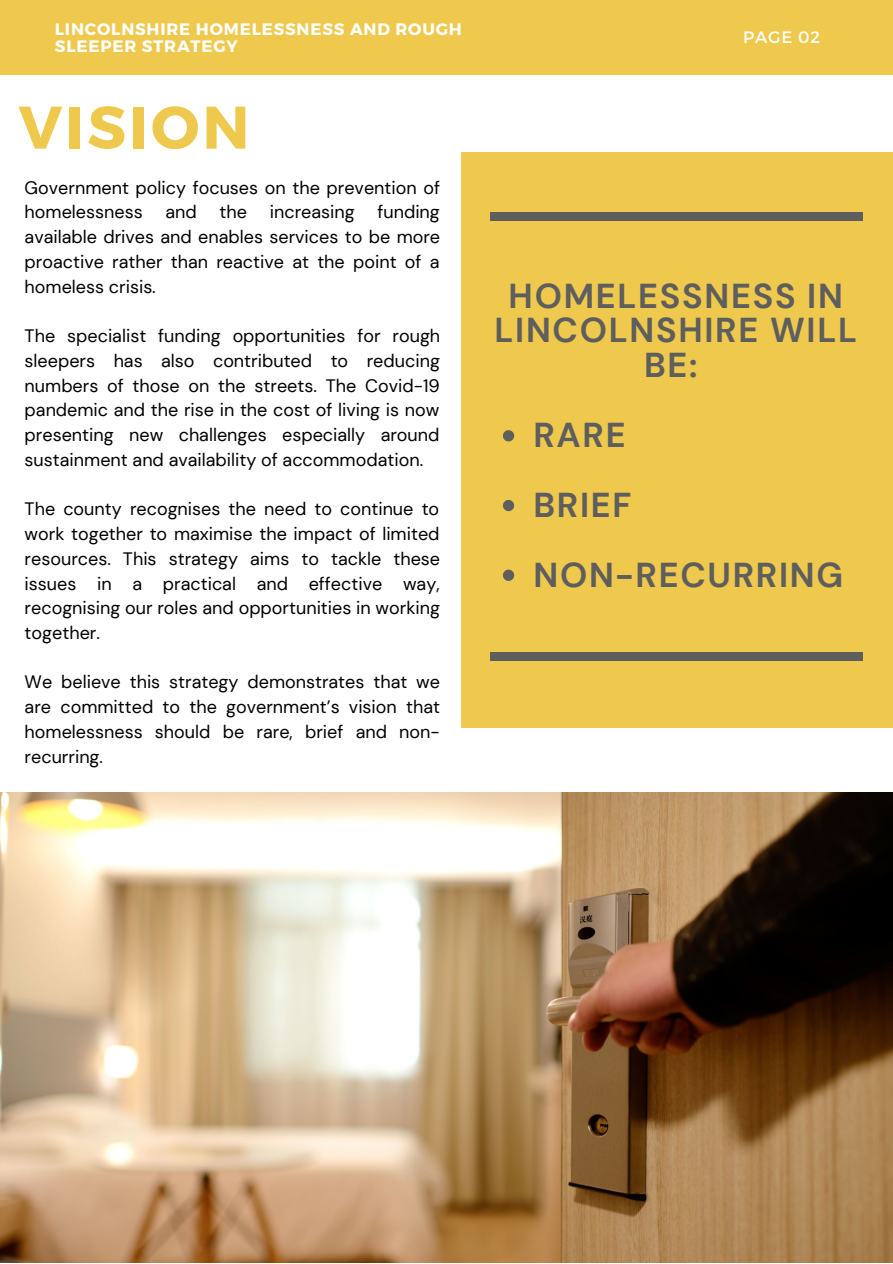
<style>
.page{position:relative;width:893px;height:1264px;background:#fff}
.page>*{position:absolute;margin:0;border:0;box-sizing:border-box;transform-origin:0 0}
.t1{font:700 60px "Montserrat";letter-spacing:.05em;color:#eec94d}
.t2{font:700 34.5px/69.8px "DM Sans";letter-spacing:.05em;color:#5e5e5e}
.t3{font:18px/24.8px "DM Sans";color:#000;text-align:justify}
.t4{font:700 16.5px/16.8px "Montserrat";letter-spacing:.05em;color:#fff}
.t5{font:16.5px "Montserrat";letter-spacing:.05em;color:#fff}
</style>
<div class="page">
<div style="left:0;top:0;width:892px;height:74px;background:#eec94d"></div>
<div style="left:461px;top:153px;width:431px;height:574px;background:#eec94d"></div>
<div style="left:490px;top:213px;width:372px;height:7px;background:#5e5e5e"></div>
<img style="left:0;top:792px;width:892px;height:470px">
<svg style="left:503px;top:430px;width:11px;height:11px"></svg>
<svg style="left:503px;top:500px;width:11px;height:11px"></svg>
<svg style="left:503px;top:569px;width:11px;height:12px"></svg>
<div style="left:490px;top:652px;width:372px;height:8px;background:#5e5e5e"></div>
<p class="t4" style="left:55px;top:20px;width:408px">LINCOLNSHIRE HOMELESSNESS AND ROUGH<br>SLEEPER STRATEGY</p>
<h1 class="t1" style="left:19px;top:88px;width:232px">VISION</h1>
<p class="t3" style="left:25px;top:175px;width:417px">Government policy focuses on the prevention of homelessness</p>
<p class="t3" style="left:25px;top:200px;width:417px;text-indent:353px">funding available drives and enables services to be more proactive rather than reactive at the point of a homeless crisis.</p>
<p class="t3" style="left:25px;top:323px;width:417px">The specialist funding opportunities for rough sleepers has also contributed to reducing numbers of those on the streets. The Covid-19 pandemic and the rise in the cost of living is now presenting new challenges especially around sustainment and availability of accommodation.</p>
<p class="t3" style="left:25px;top:497px;width:417px">The county recognises the need to continue to work together to maximise the impact of limited resources. This strategy aims to tackle these issues in a practical and effective way, recognising our roles and opportunities in working together.</p>
<p class="t3" style="left:25px;top:670px;width:417px">We believe this strategy demonstrates that we are committed to the government’s vision that homelessness should be rare, brief and non&shy;recurring.</p>
<p class="t3" style="left:165px;top:200px;width:33px">and</p>
<p class="t3" style="left:219px;top:200px;width:29px">the</p>
<p class="t3" style="left:270px;top:200px;width:86px">increasing</p>
<p class="t5" style="left:743px;top:27px;width:78px">PAGE 02</p>
<h2 class="t2" style="left:494px;top:278px;width:364px;line-height:34.8px;text-align:center">HOMELESSNESS IN<br>LINCOLNSHIRE WILL<br>BE:</h2>
<h2 class="t2" style="left:533px;top:400px;width:311px">RARE<br>BRIEF<br>NON-RECURRING</h2>
</div>
